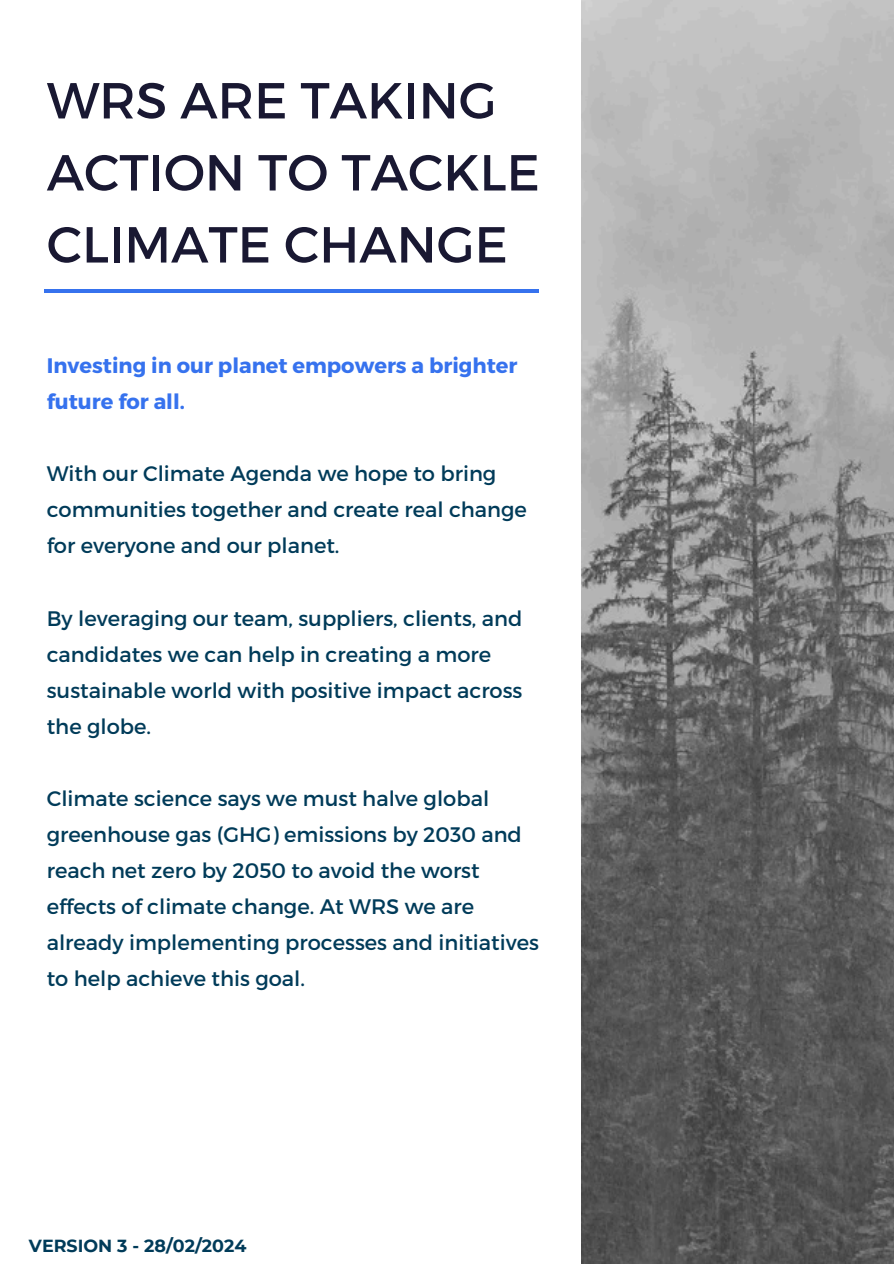
<style>
.page{position:relative;width:894px;height:1264px;background:#fff}
.page>*{position:absolute;margin:0;border:0;box-sizing:border-box;transform-origin:0 0}
.t1{font:50.55px/72px "Montserrat";color:#191832}
.t2{font:21px/36px "Montserrat";color:#003b59}
.t3{font:700 21px/36px "Montserrat";color:#3672ee}
.t4{font:700 17.4px "Montserrat";color:#003b59}
</style>
<div class="page">
<img style="left:581px;top:0;width:312px;height:1263px">
<hr style="left:44px;top:289px;width:494px;height:4px;background:#3672ee">
<h1 class="t1" style="left:47px;top:62px;width:494px">WRS ARE TAKING<br>ACTION TO TACKLE<br>CLIMATE CHANGE</h1>
<h2 class="t3" style="left:47px;top:347px;width:472px">Investing in our planet empowers a brighter future for all.</h2>
<h3 class="t2" style="left:47px;top:455px;width:481px">With our Climate Agenda we hope to bring communities together and create real change for everyone and our planet.</h3>
<h3 class="t2" style="left:47px;top:599px;width:477px">By leveraging our team, suppliers, clients, and candidates we can help in creating a more sustainable world with positive impact across the globe.</h3>
<h3 class="t2" style="left:47px;top:779px;width:493px">Climate science says we must halve global greenhouse gas (GHG) emissions by 2030 and reach net zero by 2050 to avoid the worst effects of climate change. At WRS we are already implementing processes and initiatives to help achieve this goal.</h3>
<p class="t4" style="left:29px;top:1235px;width:219px">VERSION 3 - 28/02/2024</p>
</div>
